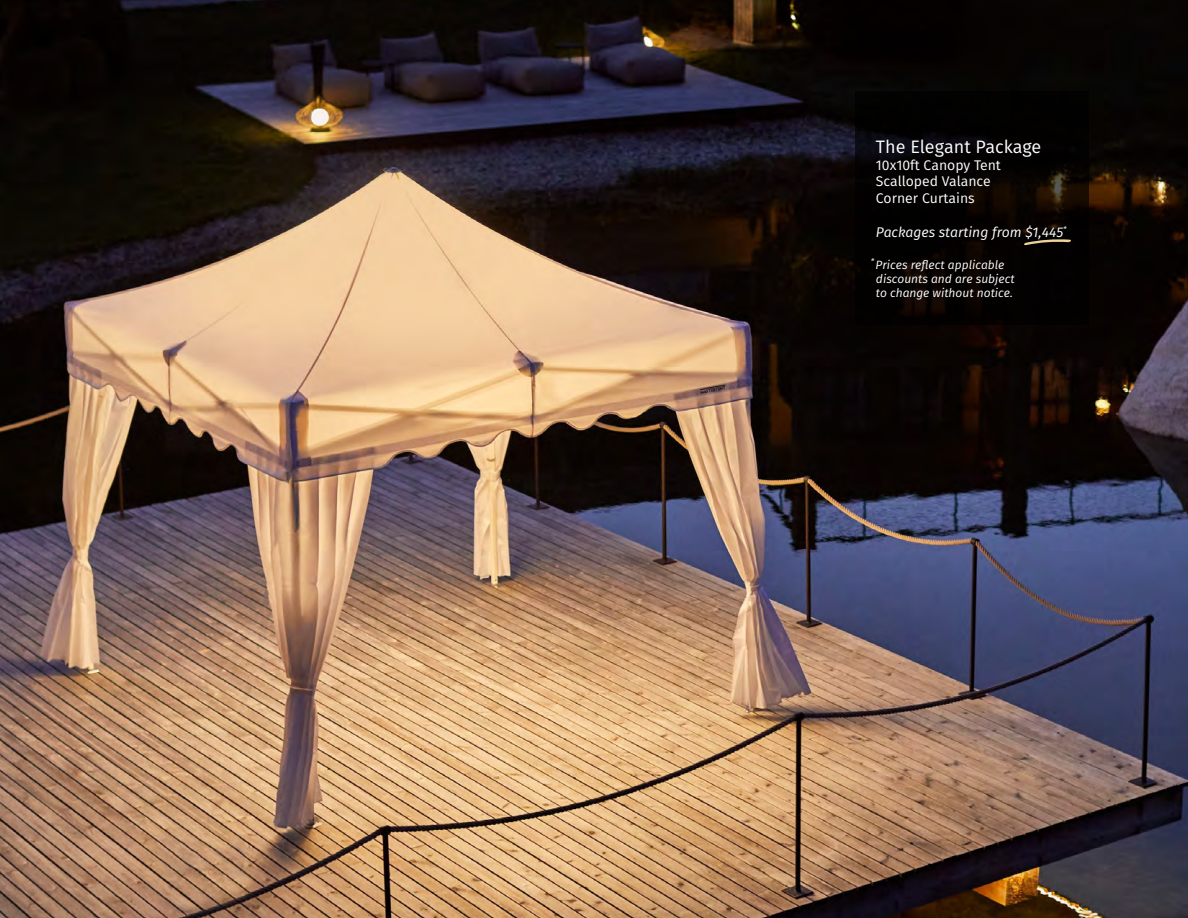
<style>
.page{position:relative;width:1188px;height:918px;background:#fff}
.page>*{position:absolute;margin:0;border:0;box-sizing:border-box;transform-origin:0 0}
.t1{font:18px "Fira Sans";color:#fff}
.t2{font:13.95px/16.8px "Fira Sans";color:#fff}
.t3{font:italic 13.95px "Fira Sans";color:#fff}
.t4{font:italic 12px/14.4px "Fira Sans";color:#fff}
</style>
<div class="page">
<img style="left:0;top:0;width:1188px;height:918px">
<svg style="left:856px;top:92px;width:233px;height:233px;background:#050201"></svg>
<svg style="left:1024px;top:239px;width:47px;height:6px"></svg>
<h1 class="t1" style="left:876px;top:134px;width:167px">The Elegant Package</h1>
<p class="t2" style="left:876px;top:156px;width:126px">10x10ft Canopy Tent<br>Scalloped Valance<br>Corner Curtains</p>
<p class="t3" style="left:876px;top:222px;width:192px">Packages starting from $1,445<sup>*</sup></p>
<p class="t4" style="left:876px;top:257px;width:140px;text-indent:-5px"><sup>*</sup> Prices reflect applicable discounts and are subject to change without notice.</p>
</div>
